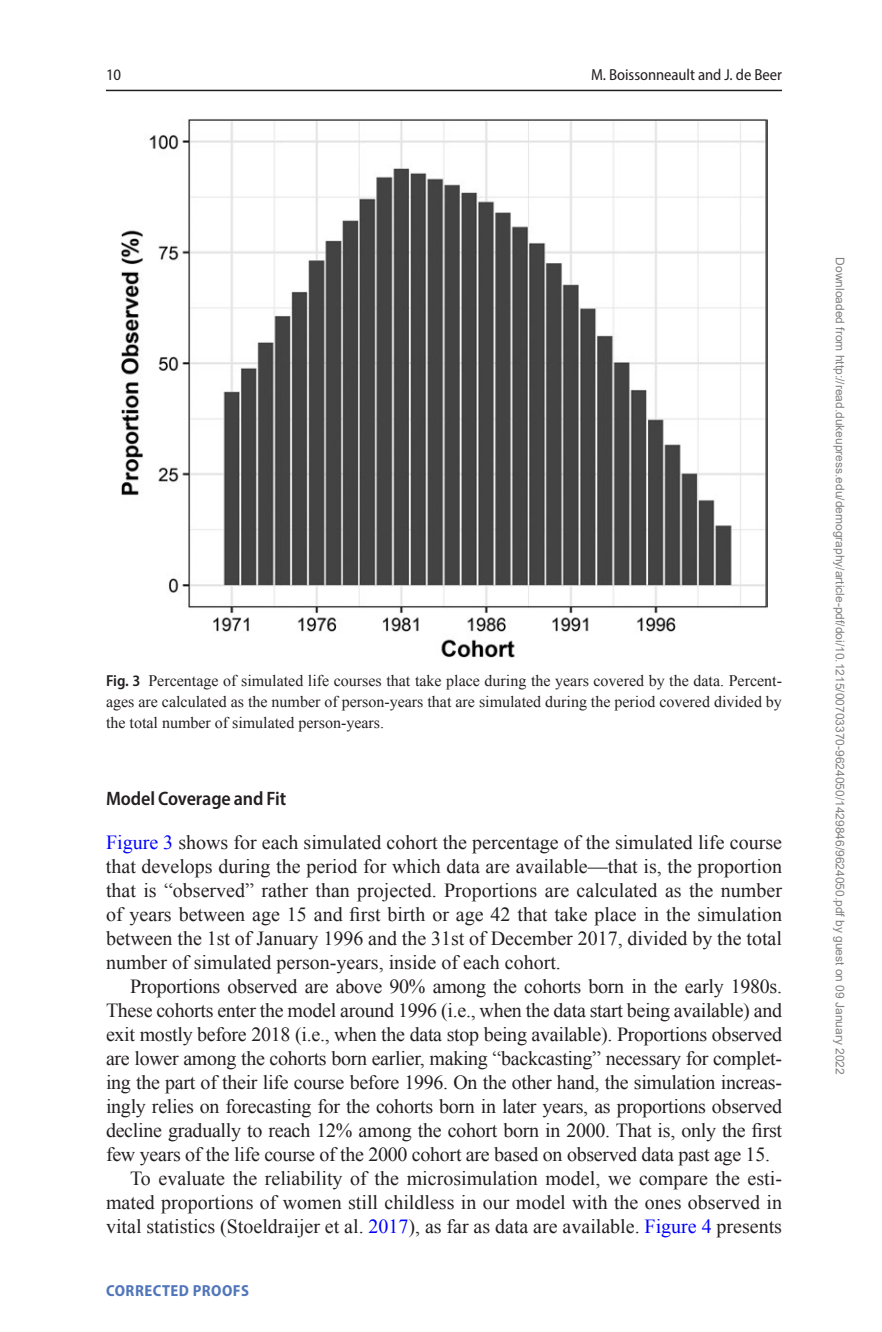
<style>
.page{position:relative;width:882px;height:1332px;background:#fff}
.page>*{position:absolute;margin:0;border:0;box-sizing:border-box;transform-origin:0 0}
.t1{font:20px/24px "Times New Roman";letter-spacing:-.015em;color:#231f20;text-align:justify}
.t2{font:600 semi-condensed 19.6px "Myriad Pro";letter-spacing:-.005em;color:#231f20}
.t3{font:16px/21px "Times New Roman";color:#231f20;text-align:justify}
.t4{font:semi-condensed 16px "Myriad Pro";letter-spacing:-.005em;color:#231f20}
.t5{font:700 semi-condensed 16px "Myriad Pro";letter-spacing:.03em;color:#5276ba}
.t6{font:12px "Arial";color:#808080}
.s1{font-family:"Myriad Pro";font-weight:600;font-stretch:semi-condensed}
.s2{color:#00f}
</style>
<div class="page">
<hr style="left:106px;top:90px;width:676px;height:1px;background:#231f20">
<img style="left:121px;top:118px;width:647px;height:540px">
<p class="t4" style="left:106px;top:65px;width:17px">10</p>
<p class="t4" style="left:591px;top:65px;width:192px">M. Boissonneault and J. de Beer</p>
<p class="t3" style="left:106px;top:670px;width:677px"><span class="s1">Fig. 3</span> Percentage of simulated life courses that take place during the years covered by the data. Percent&shy;ages are calculated as the number of person-years that are simulated during the period covered divided by the total number of simulated person-years.</p>
<p class="t2" style="left:106px;top:786px;width:182px">Model Coverage and Fit</p>
<p class="t1" style="left:106px;top:830px;width:678px"><span class="s2">Figure 3</span> shows for each simulated cohort the percentage of the simulated life course that develops during the period for which data are available—that is, the proportion that is “observed” rather than projected. Proportions are calculated as the number of years between age 15 and first birth or age 42 that take place in the simulation between the 1st of January 1996 and the 31st of December 2017, divided by the total number of simulated person-years, inside of each cohort.</p>
<p class="t1" style="left:130px;top:974px;width:654px">Proportions observed are above 90% among the cohorts born in the early 1980s.</p>
<p class="t1" style="left:106px;top:998px;width:678px">These cohorts enter the model around 1996 (i.e., when the data start being available) and</p>
<p class="t1" style="left:106px;top:1022px;width:678px">exit mostly before 2018 (i.e., when the data stop being available). Proportions observed</p>
<p class="t1" style="left:106px;top:1046px;width:678px">are lower among the cohorts born earlier, making “backcasting” necessary for complet-</p>
<p class="t1" style="left:106px;top:1070px;width:678px">ing the part of their life course before 1996. On the other hand, the simulation increas-</p>
<p class="t1" style="left:106px;top:1094px;width:678px">ingly relies on forecasting for the cohorts born in later years, as proportions observed</p>
<p class="t1" style="left:106px;top:1118px;width:678px">decline gradually to reach 12% among the cohort born in 2000. That is, only the first</p>
<p class="t1" style="left:106px;top:1142px;width:666px">few years of the life course of the 2000 cohort are based on observed data past age 15.</p>
<p class="t1" style="left:130px;top:1166px;width:654px">To evaluate the reliability of the microsimulation model, we compare the esti-</p>
<p class="t1" style="left:106px;top:1190px;width:677px">mated proportions of women still childless in our model with the ones observed in</p>
<p class="t1" style="left:106px;top:1214px;width:678px">vital statistics (Stoeldraijer et al. <span class="s2">2017</span>), as far as data are available. <span class="s2">Figure 4</span> presents</p>
<p class="t5" style="left:106px;top:1280px;width:144px">CORRECTED PROOFS</p>
<p class="t6" style="left:845px;top:257px;width:819px;rotate:90deg">Downloaded from http://read.dukeupress.edu/demography/article-pdf/doi/10.1215/00703370-9624050/1429846/9624050.pdf by guest on 09 January 2022</p>
</div>
